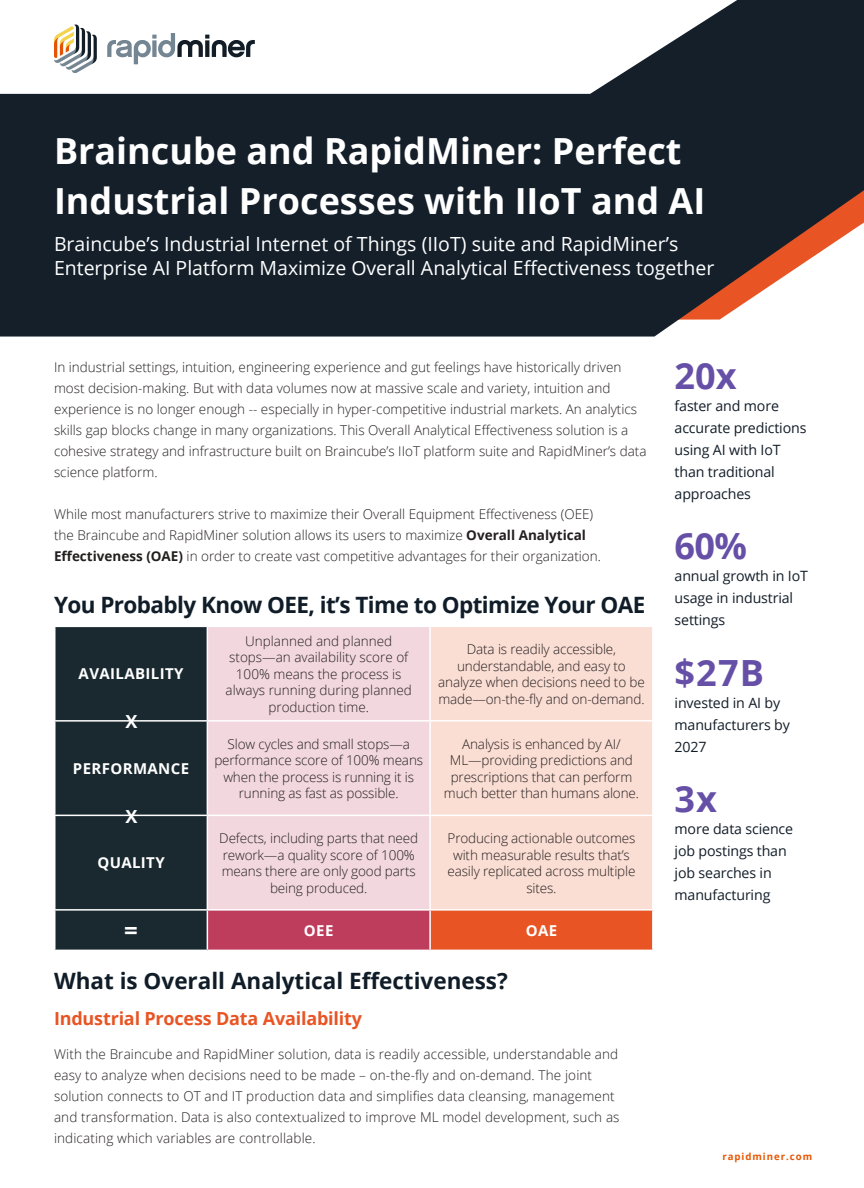
<style>
.page{position:relative;width:864px;height:1188px;background:#fff}
.page>*{position:absolute;margin:0;border:0;box-sizing:border-box;transform-origin:0 0}
.t1{font:700 36.15px "Open Sans";letter-spacing:.015em;color:#6650a7}
.t2{font:700 36px/50.4px "Open Sans";color:#fff}
.t3{font:700 24px "Open Sans";color:#fff}
.t4{font:700 22.5px "Open Sans";letter-spacing:-.025em;color:#101d29}
.t5{font:700 22.5px "Open Sans";color:#101d29}
.t6{font:19.5px/23.5px "Open Sans";color:#fff}
.t7{font:700 18px "Open Sans";letter-spacing:-.01em;color:#e85424}
.t8{font:700 18px "Open Sans";color:#fff}
.t9{font:700 15px "Open Sans";letter-spacing:.025em;color:#fff}
.t10{font:14.25px/21.9px "Open Sans";letter-spacing:-.01em;color:#121d28}
.t11{font:300 13.5px/16.5px "Open Sans";color:#241f1f;text-align:center}
.t12{font:700 9.6px "Open Sans";letter-spacing:.1em;color:#e65705}
.s1{font-weight:700}
</style>
<div class="page">
<svg style="left:0;top:0;width:864px;height:337px;background:#242b34"></svg>
<svg style="left:0;top:0;width:737px;height:94px"></svg>
<svg style="left:107px;top:33px;width:148px;height:31px"></svg>
<svg style="left:54px;top:23px;width:43px;height:51px"></svg>
<div style="left:56px;top:627px;width:151px;height:323px;background:#1a292f"></div>
<div style="left:208px;top:627px;width:221px;height:282px;background:#f2d8de"></div>
<div style="left:431px;top:627px;width:221px;height:282px;background:#faddd3"></div>
<div style="left:207px;top:910px;width:223px;height:40px;background:#bf3d5c"></div>
<div style="left:430px;top:910px;width:223px;height:40px;background:#e85424"></div>
<hr style="left:54px;top:720px;width:153px;height:2px;background:#fff">
<hr style="left:207px;top:720px;width:223px;height:2px;background:#fff">
<hr style="left:430px;top:720px;width:224px;height:2px;background:#fff">
<hr style="left:54px;top:815px;width:153px;height:1px;background:#fff">
<hr style="left:207px;top:815px;width:223px;height:1px;background:#fff">
<hr style="left:430px;top:815px;width:224px;height:1px;background:#fff">
<hr style="left:54px;top:909px;width:153px;height:2px;background:#fff">
<hr style="left:207px;top:909px;width:223px;height:2px;background:#fff">
<hr style="left:207px;top:911px;width:1px;height:39px;background:#fff">
<hr style="left:430px;top:909px;width:224px;height:2px;background:#fff">
<hr style="left:429px;top:911px;width:2px;height:39px;background:#fff">
<hr style="left:652px;top:911px;width:2px;height:39px;background:#fff">
<h2 class="t2" style="left:54px;top:125px;width:653px">Braincube and RapidMiner: Perfect<br>Industrial Processes with IIoT and AI</h2>
<h3 class="t6" style="left:54px;top:232px;width:662px">Braincube’s Industrial Internet of Things (IIoT) suite and RapidMiner’s<br>Enterprise AI Platform Maximize Overall Analytical Effectiveness together</h3>
<p class="t11" style="left:54px;top:356px;width:594px;line-height:21px;text-align:left">In industrial settings, intuition, engineering experience and gut feelings have historically driven most decision-making. But with data volumes now at massive scale and variety, intuition and experience is no longer enough -- especially in hyper-competitive industrial markets. An analytics skills gap blocks change in many organizations. This Overall Analytical Effectiveness solution is a cohesive strategy and infrastructure built on Braincube’s IIoT platform suite and RapidMiner’s data science platform.</p>
<p class="t11" style="left:54px;top:503px;width:549px;line-height:21px;text-align:left">While most manufacturers strive to maximize their Overall Equipment Effectiveness (OEE) the Braincube and RapidMiner solution allows its users to maximize <span class="s1">Overall Analytical<br>Effectiveness (OAE)</span> in order to create vast competitive advantages for their organization.</p>
<h3 class="t4" style="left:54px;top:589px;width:593px">You Probably Know OEE, it’s Time to Optimize Your OAE</h3>
<p class="t9" style="left:79px;top:663px;width:106px">AVAILABILITY</p>
<h3 class="t8" style="left:125px;top:709px;width:14px">X</h3>
<p class="t9" style="left:73px;top:758px;width:118px">PERFORMANCE</p>
<h3 class="t8" style="left:125px;top:804px;width:14px">X</h3>
<p class="t9" style="left:97px;top:852px;width:69px">QUALITY</p>
<p class="t11" style="left:226px;top:632px;width:188px">Unplanned and planned stops—an availability score of<br>100% means the process is always running during planned production time.</p>
<p class="t11" style="left:438px;top:641px;width:208px">Data is readily accessible, understandable, and easy to analyze when decisions need to be made—on-the-fly and on-demand.</p>
<p class="t11" style="left:214px;top:735px;width:210px">Slow cycles and small stops—a performance score of 100% means when the process is running it is running as fast as possible.</p>
<p class="t11" style="left:444px;top:735px;width:197px">Analysis is enhanced by AI/<br>ML—providing predictions and prescriptions that can perform much better than humans alone.</p>
<p class="t11" style="left:219px;top:830px;width:200px">Defects, including parts that need rework—a quality score of 100% means there are only good parts being produced.</p>
<p class="t11" style="left:447px;top:830px;width:190px">Producing actionable outcomes with measurable results that’s easily replicated across multiple sites.</p>
<h3 class="t3" style="left:124px;top:914px;width:15px">=</h3>
<p class="t9" style="left:304px;top:920px;width:31px">OEE</p>
<p class="t9" style="left:526px;top:920px;width:33px">OAE</p>
<h3 class="t5" style="left:54px;top:965px;width:455px">What is Overall Analytical Effectiveness?</h3>
<h3 class="t7" style="left:54px;top:1005px;width:310px">Industrial Process Data Availability</h3>
<p class="t11" style="left:54px;top:1043px;width:567px;line-height:21px;text-align:left">With the Braincube and RapidMiner solution, data is readily accessible, understandable and easy to analyze when decisions need to be made – on-the-fly and on-demand. The joint solution connects to OT and IT production data and simplifies data cleansing, management and transformation. Data is also contextualized to improve ML model development, such as indicating which variables are controllable.</p>
<h1 class="t1" style="left:675px;top:350px;width:64px">20x</h1>
<p class="t10" style="left:675px;top:395px;width:133px">faster and more accurate predictions using AI with IoT than traditional approaches</p>
<h1 class="t1" style="left:675px;top:521px;width:74px">60%</h1>
<p class="t10" style="left:675px;top:565px;width:135px">annual growth in IoT usage in industrial settings</p>
<h1 class="t1" style="left:675px;top:647px;width:91px">$27B</h1>
<p class="t10" style="left:675px;top:691px;width:117px">invested in AI by manufacturers by<br>2027</p>
<h1 class="t1" style="left:675px;top:774px;width:44px">3x</h1>
<p class="t10" style="left:675px;top:818px;width:120px">more data science job postings than job searches in manufacturing</p>
<p class="t12" style="left:722px;top:1150px;width:91px">rapidminer.com</p>
</div>
